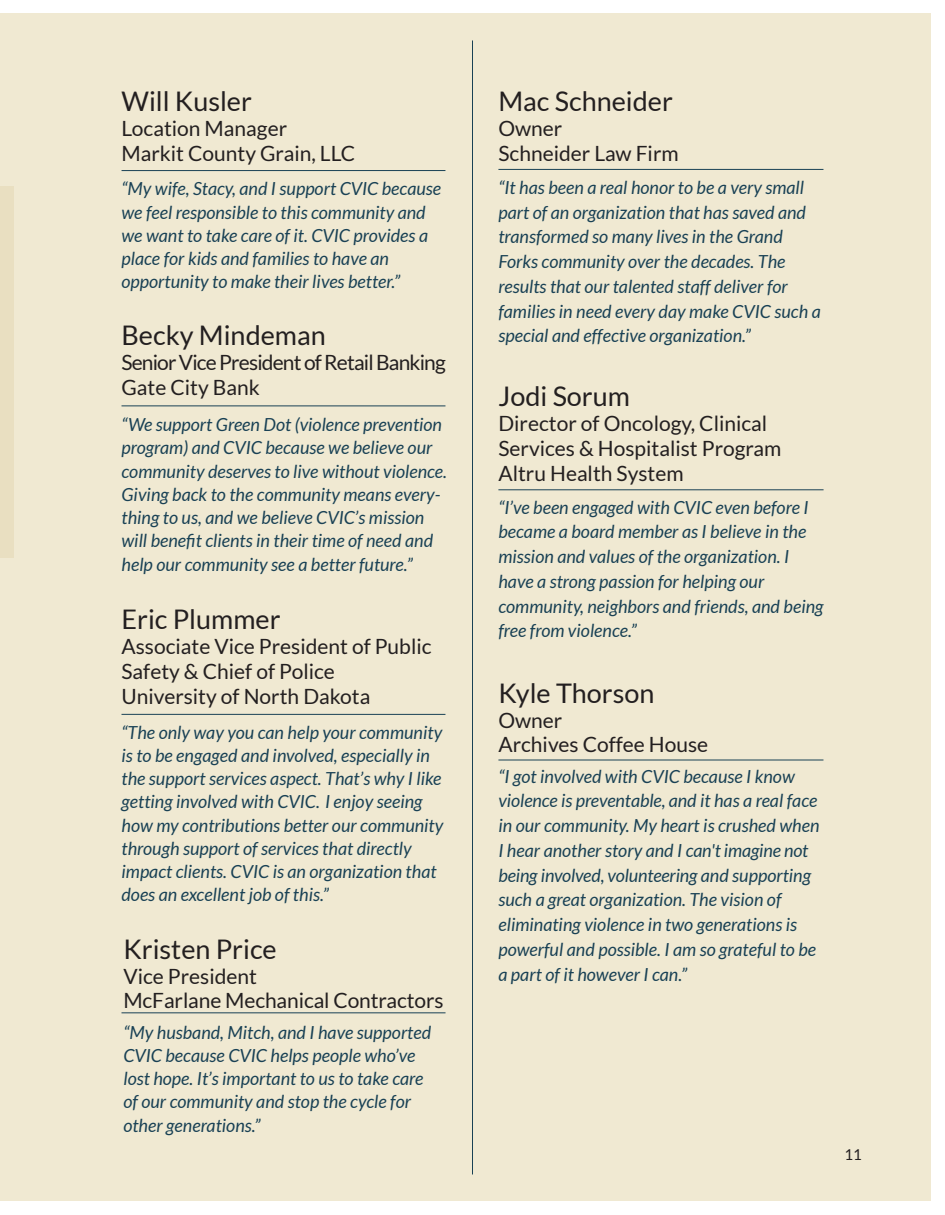
<style>
.page{position:relative;width:945px;height:1215px;background:#fff}
.page>*{position:absolute;margin:0;border:0;box-sizing:border-box;transform-origin:0 0}
.t1{font:27px "Lato";color:#231f20}
.t2{font:21px/24.9px "Lato";color:#231f20}
.t3{font:21px "Lato";letter-spacing:-.04em;color:#231f20}
.t4{font:italic 18px/23.2px "Lato";color:#194155}
.t5{font:15px "Lato";color:#231f20}
</style>
<div class="page">
<div style="left:0;top:14px;width:14px;height:1188px;background:#f0e9d2"></div>
<div style="left:14px;top:14px;width:918px;height:1188px;background:#f0e9d2"></div>
<div style="left:0;top:186px;width:13px;height:372px;background:#e9dfc1"></div>
<hr style="left:472px;top:40px;width:1px;height:1134px;background:#194155">
<hr style="left:122px;top:170px;width:323px;height:1px;background:#194155">
<hr style="left:122px;top:406px;width:323px;height:1px;background:#194155">
<hr style="left:122px;top:714px;width:323px;height:1px;background:#194155">
<hr style="left:498px;top:169px;width:325px;height:1px;background:#194155">
<hr style="left:498px;top:489px;width:326px;height:1px;background:#194155">
<hr style="left:122px;top:1012px;width:324px;height:1px;background:#194155">
<hr style="left:498px;top:760px;width:325px;height:1px;background:#194155">
<p class="t1" style="left:122px;top:84px;width:132px">Will Kusler</p>
<p class="t2" style="left:122px;top:115px;width:167px">Location Manager</p>
<p class="t2" style="left:122px;top:140px;width:235px">Markit County Grain, LLC</p>
<p class="t4" style="left:122px;top:177px;width:321px">“My wife, Stacy, and I support CVIC because we feel responsible to this community and we want to take care of it. CVIC provides a place for kids and families to have an</p>
<p class="t4" style="left:122px;top:270px;width:280px">opportunity to make their lives better.”</p>
<p class="t1" style="left:122px;top:319px;width:206px">Becky Mindeman</p>
<p class="t3" style="left:122px;top:349px;width:326px">Senior Vice President of Retail Banking</p>
<p class="t2" style="left:122px;top:374px;width:140px">Gate City Bank</p>
<p class="t4" style="left:122px;top:413px;width:327px">“We support Green Dot (violence prevention program) and CVIC because we believe our community deserves to live without violence.<br>Giving back to the community means every&shy;thing to us, and we believe CVIC’s mission will benefit clients in their time of need and help our community see a better future.”</p>
<p class="t1" style="left:122px;top:603px;width:161px">Eric Plummer</p>
<p class="t2" style="left:122px;top:634px;width:312px">Associate Vice President of Public<br>Safety &amp; Chief of Police</p>
<p class="t2" style="left:122px;top:683px;width:250px">University of North Dakota</p>
<p class="t4" style="left:122px;top:720px;width:323px">“The only way you can help your community is to be engaged and involved, especially in the support services aspect. That’s why I like getting involved with CVIC. I enjoy seeing how my contributions better our community through support of services that directly</p>
<p class="t4" style="left:122px;top:859px;width:317px">impact clients. CVIC is an organization that does an excellent job of this.”</p>
<p class="t1" style="left:123px;top:932px;width:155px">Kristen Price</p>
<p class="t2" style="left:123px;top:963px;width:135px">Vice President</p>
<p class="t2" style="left:123px;top:988px;width:322px">McFarlane Mechanical Contractors</p>
<p class="t4" style="left:123px;top:1020px;width:309px">“My husband, Mitch, and I have supported<br>CVIC because CVIC helps people who’ve</p>
<p class="t4" style="left:123px;top:1067px;width:302px">lost hope. It’s important to us to take care</p>
<p class="t4" style="left:123px;top:1090px;width:289px">of our community and stop the cycle for other generations.”</p>
<p class="t1" style="left:498px;top:84px;width:176px">Mac Schneider</p>
<p class="t2" style="left:498px;top:115px;width:65px">Owner</p>
<p class="t2" style="left:498px;top:140px;width:182px">Schneider Law Firm</p>
<p class="t4" style="left:498px;top:174px;width:309px;line-height:24.8px">“It has been a real honor to be a very small part of an organization that has saved and transformed so many lives in the Grand Forks community over the decades. The</p>
<p class="t4" style="left:498px;top:274px;width:291px">results that our talented staff deliver for</p>
<p class="t4" style="left:498px;top:298px;width:324px;line-height:24.8px">families in need every day make CVIC such a special and effective organization.”</p>
<p class="t1" style="left:498px;top:379px;width:133px">Jodi Sorum</p>
<p class="t2" style="left:498px;top:410px;width:270px">Director of Oncology, Clinical</p>
<p class="t2" style="left:498px;top:435px;width:285px">Services &amp; Hospitalist Program</p>
<p class="t2" style="left:498px;top:460px;width:187px">Altru Health System</p>
<p class="t4" style="left:498px;top:494px;width:312px;line-height:24.8px">“I’ve been engaged with CVIC even before I became a board member as I believe in the mission and values of the organization. I have a strong passion for helping our</p>
<p class="t4" style="left:498px;top:593px;width:327px;line-height:24.8px">community, neighbors and friends, and being free from violence.”</p>
<p class="t1" style="left:498px;top:676px;width:158px">Kyle Thorson</p>
<p class="t2" style="left:498px;top:707px;width:65px">Owner</p>
<p class="t2" style="left:498px;top:732px;width:211px">Archives Coffee House</p>
<p class="t4" style="left:498px;top:764px;width:298px">“I got involved with CVIC because I know</p>
<p class="t4" style="left:498px;top:788px;width:323px;line-height:24.8px">violence is preventable, and it has a real face in our community. My heart is crushed when I hear another story and I can't imagine not being involved, volunteering and supporting such a great organization. The vision of</p>
<p class="t4" style="left:498px;top:912px;width:319px;line-height:24.8px">eliminating violence in two generations is powerful and possible. I am so grateful to be a part of it however I can.”</p>
<p class="t5" style="left:844px;top:1145px;width:19px">11</p>
</div>
